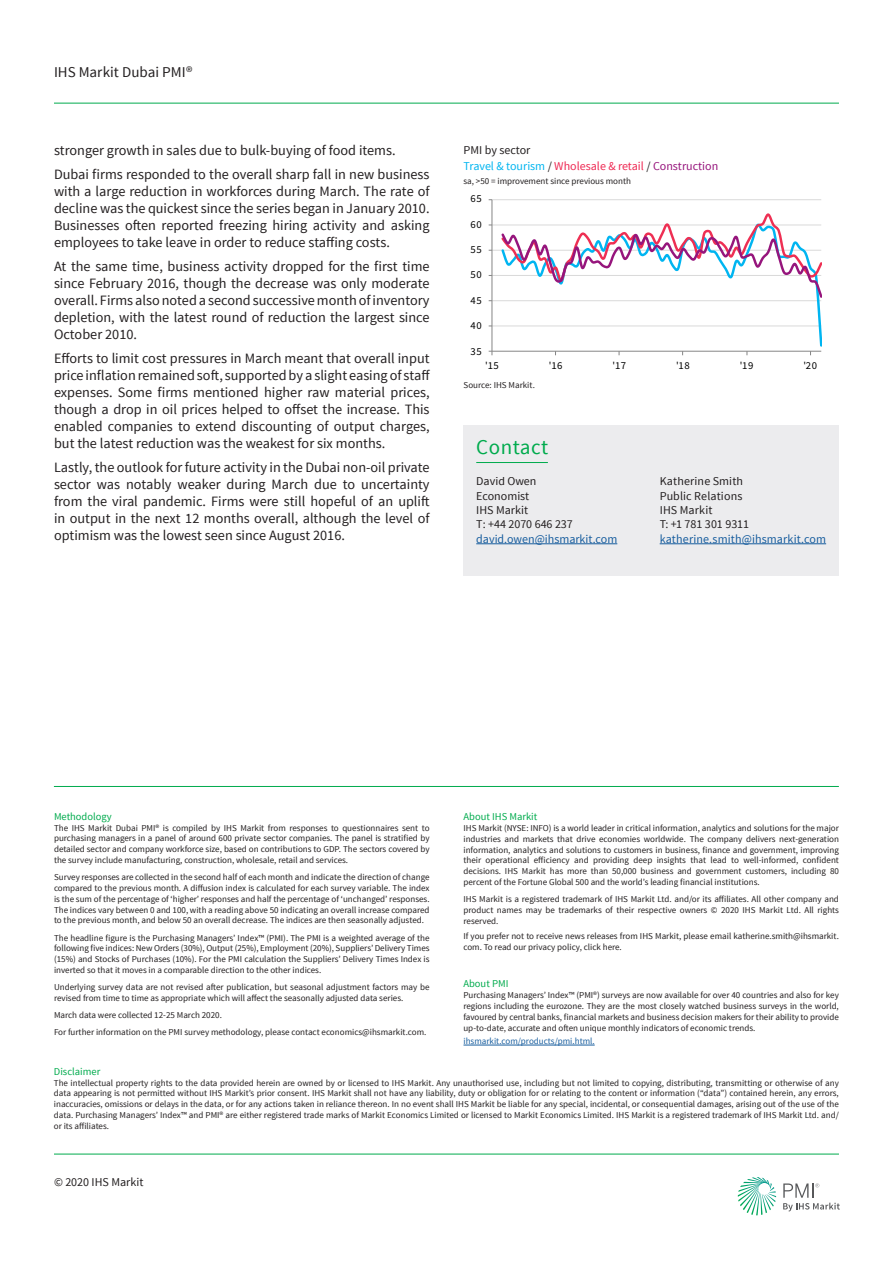
<style>
.page{position:relative;width:893px;height:1263px;background:#fff}
.page>*{position:absolute;margin:0;border:0;box-sizing:border-box;transform-origin:0 0}
.Section_header{font:21px "Source Sans Pro";letter-spacing:.025em;color:#00ab4d}
.t1{font:15px "Source Sans Pro";color:#231f20}
.Body_copy_2{font:14.25px/17.1px "Source Sans Pro";color:#231f20;text-align:justify}
.Contact_details{font:12px "Source Sans Pro";letter-spacing:.005em;color:#231f20}
.Chart_title{font:12px "Source Sans Pro";color:#231f20}
.Chart_title-2{font:12px "Source Sans Pro";color:#ee2953}
.Contact_details-2{font:12px "Source Sans Pro";letter-spacing:.01em;color:#175d9e}
.Chart_title-3{font:12px "Source Sans Pro";color:#175d9e}
.t2{font:10.65px "Source Sans Pro";letter-spacing:.04em;color:#000}
.Boiler_subheader{font:10.5px "Source Sans Pro";color:#00ab4d}
.Boiler{font:9px/10.8px "Source Sans Pro";color:#231f20;text-align:justify}
.Axis_title{font:9px "Source Sans Pro";color:#231f20}
.Boiler-2{font:9px "Source Sans Pro";color:#175d9e}
.s1{color:#00b5f0}
.s2{color:#231f20}
.s3{color:#96147c}
</style>
<div class="page">
<hr style="left:54px;top:103px;width:785px;height:1px;background:#00ab4d">
<svg style="left:738px;top:1177px;width:38px;height:38px"></svg>
<svg style="left:783px;top:1183px;width:57px;height:28px"></svg>
<hr style="left:54px;top:1154px;width:785px;height:1px;background:#00ab4d">
<hr style="left:54px;top:786px;width:785px;height:1px;background:#00ab4d">
<div style="left:463px;top:476px;width:376px;height:100px;background:#ececee"></div>
<hr style="left:476px;top:543px;width:141px;height:1px;background:#175d9e">
<hr style="left:660px;top:543px;width:166px;height:1px;background:#175d9e">
<div style="left:463px;top:425px;width:376px;height:51px;background:#ececee"></div>
<hr style="left:476px;top:462px;width:72px;height:1px;background:#00ab4d">
<hr style="left:492px;top:326px;width:329px;height:1px;background:#d9d9d9">
<hr style="left:492px;top:300px;width:329px;height:1px;background:#d9d9d9">
<hr style="left:492px;top:275px;width:329px;height:1px;background:#d9d9d9">
<hr style="left:492px;top:250px;width:329px;height:1px;background:#d9d9d9">
<hr style="left:492px;top:225px;width:329px;height:1px;background:#d9d9d9">
<hr style="left:492px;top:199px;width:329px;height:1px;background:#d9d9d9">
<hr style="left:492px;top:200px;width:1px;height:151px;background:#868686">
<hr style="left:492px;top:351px;width:329px;height:1px;background:#868686">
<svg style="left:499px;top:213px;width:323px;height:142px"></svg>
<hr style="left:463px;top:1045px;width:132px;height:1px;background:#175d9e">
<h2 class="t1" style="left:54px;top:63px;width:140px">IHS Markit Dubai PMI®</h2>
<p class="Body_copy_2" style="left:54px;top:142px;width:343px">stronger growth in sales due to bulk-buying of food items.</p>
<p class="Body_copy_2" style="left:54px;top:166px;width:377px">Dubai firms responded to the overall sharp fall in new business with a large reduction in workforces during March. The rate of decline was the quickest since the series began in January 2010.<br>Businesses often reported freezing hiring activity and asking employees to take leave in order to reduce staffing costs.</p>
<p class="Body_copy_2" style="left:54px;top:258px;width:377px">At the same time, business activity dropped for the first time since February 2016, though the decrease was only moderate overall. Firms also noted a second successive month of inventory depletion, with the latest round of reduction the largest since October 2010.</p>
<p class="Body_copy_2" style="left:54px;top:349px;width:377px">Efforts to limit cost pressures in March meant that overall input price inflation remained soft, supported by a slight easing of staff expenses. Some firms mentioned higher raw material prices, though a drop in oil prices helped to offset the increase. This enabled companies to extend discounting of output charges, but the latest reduction was the weakest for six months.</p>
<p class="Body_copy_2" style="left:54px;top:458px;width:377px">Lastly, the outlook for future activity in the Dubai non-oil private sector was notably weaker during March due to uncertainty from the viral pandemic. Firms were still hopeful of an uplift in output in the next 12 months overall, although the level of optimism was the lowest seen since August 2016.</p>
<p class="Chart_title" style="left:463px;top:142px;width:68px">PMI by sector</p>
<p class="Chart_title-2" style="left:464px;top:159px;width:256px"><span class="s1">Travel &amp; tourism</span> <span class="s2">/</span> Wholesale &amp; retail <span class="s2">/</span> <span class="s3">Construction</span></p>
<p class="Axis_title" style="left:463px;top:176px;width:169px">sa, &gt;50 = improvement since previous month</p>
<p class="t2" style="left:471px;top:192px;width:13px">65</p>
<p class="t2" style="left:471px;top:218px;width:13px">60</p>
<p class="t2" style="left:471px;top:243px;width:13px">55</p>
<p class="t2" style="left:471px;top:268px;width:13px">50</p>
<p class="t2" style="left:471px;top:294px;width:13px">45</p>
<p class="t2" style="left:471px;top:319px;width:13px">40</p>
<p class="t2" style="left:471px;top:344px;width:13px">35</p>
<p class="t2" style="left:485px;top:359px;width:15px">'15</p>
<p class="t2" style="left:549px;top:359px;width:15px">'16</p>
<p class="t2" style="left:612px;top:359px;width:15px">'17</p>
<p class="t2" style="left:676px;top:359px;width:15px">'18</p>
<p class="t2" style="left:740px;top:359px;width:15px">'19</p>
<p class="t2" style="left:803px;top:359px;width:15px">'20</p>
<p class="Axis_title" style="left:464px;top:380px;width:73px">Source: IHS Markit.</p>
<p class="Section_header" style="left:476px;top:434px;width:74px">Contact</p>
<p class="Chart_title" style="left:476px;top:474px;width:62px">David Owen</p>
<p class="Chart_title" style="left:476px;top:488px;width:55px">Economist</p>
<p class="Chart_title" style="left:476px;top:503px;width:53px">IHS Markit</p>
<p class="Chart_title" style="left:476px;top:517px;width:98px">T: +44 2070 646 237</p>
<p class="Chart_title-3" style="left:476px;top:531px;width:143px">david.owen@ihsmarkit.com</p>
<p class="Contact_details" style="left:660px;top:474px;width:85px">Katherine Smith</p>
<p class="Contact_details" style="left:660px;top:488px;width:84px">Public Relations</p>
<p class="Contact_details" style="left:660px;top:503px;width:54px">IHS Markit</p>
<p class="Contact_details" style="left:660px;top:517px;width:91px">T: +1 781 301 9311</p>
<p class="Contact_details-2" style="left:660px;top:531px;width:168px">katherine.smith@ihsmarkit.com</p>
<p class="Boiler_subheader" style="left:54px;top:809px;width:59px">Methodology</p>
<p class="Boiler" style="left:54px;top:822px;width:377px">The IHS Markit Dubai PMI® is compiled by IHS Markit from responses to questionnaires sent to purchasing managers in a panel of around 600 private sector companies. The panel is stratified by detailed sector and company workforce size, based on contributions to GDP. The sectors covered by the survey include manufacturing, construction, wholesale, retail and services.</p>
<p class="Boiler" style="left:54px;top:872px;width:377px">Survey responses are collected in the second half of each month and indicate the direction of change compared to the previous month. A diffusion index is calculated for each survey variable. The index is the sum of the percentage of ‘higher’ responses and half the percentage of ‘unchanged’ responses.<br>The indices vary between 0 and 100, with a reading above 50 indicating an overall increase compared to the previous month, and below 50 an overall decrease. The indices are then seasonally adjusted.</p>
<p class="Boiler" style="left:54px;top:932px;width:377px">The headline figure is the Purchasing Managers’ Index™ (PMI). The PMI is a weighted average of the following five indices: New Orders (30%), Output (25%), Employment (20%), Suppliers’ Delivery Times (15%) and Stocks of Purchases (10%). For the PMI calculation the Suppliers’ Delivery Times Index is inverted so that it moves in a comparable direction to the other indices.</p>
<p class="Boiler" style="left:54px;top:982px;width:377px">Underlying survey data are not revised after publication, but seasonal adjustment factors may be revised from time to time as appropriate which will affect the seasonally adjusted data series.</p>
<p class="Boiler" style="left:54px;top:1010px;width:169px">March data were collected 12-25 March 2020.</p>
<p class="Boiler" style="left:54px;top:1027px;width:374px">For further information on the PMI survey methodology, please contact economics@ihsmarkit.com.</p>
<p class="Boiler_subheader" style="left:463px;top:810px;width:75px">About IHS Markit</p>
<p class="Boiler" style="left:463px;top:823px;width:377px">IHS Markit (NYSE: INFO) is a world leader in critical information, analytics and solutions for the major industries and markets that drive economies worldwide. The company delivers next-generation information, analytics and solutions to customers in business, finance and government, improving their operational efficiency and providing deep insights that lead to well-informed, confident decisions. IHS Markit has more than 50,000 business and government customers, including 80 percent of the Fortune Global 500 and the world’s leading financial institutions.</p>
<p class="Boiler" style="left:463px;top:894px;width:377px">IHS Markit is a registered trademark of IHS Markit Ltd. and/or its affiliates. All other company and product names may be trademarks of their respective owners © 2020 IHS Markit Ltd. All rights reserved.</p>
<p class="Boiler" style="left:463px;top:931px;width:377px">If you prefer not to receive news releases from IHS Markit, please email katherine.smith@ihsmarkit. com. To read our privacy policy, click here.</p>
<p class="Boiler_subheader" style="left:463px;top:977px;width:47px">About PMI</p>
<p class="Boiler" style="left:463px;top:990px;width:377px">Purchasing Managers’ Index™ (PMI®) surveys are now available for over 40 countries and also for key regions including the eurozone. They are the most closely watched business surveys in the world, favoured by central banks, financial markets and business decision makers for their ability to provide up-to-date, accurate and often unique monthly indicators of economic trends.</p>
<p class="Boiler-2" style="left:463px;top:1036px;width:133px">ihsmarkit.com/products/pmi.html.</p>
<p class="Boiler_subheader" style="left:54px;top:1065px;width:48px">Disclaimer</p>
<p class="Boiler" style="left:54px;top:1077px;width:786px">The intellectual property rights to the data provided herein are owned by or licensed to IHS Markit. Any unauthorised use, including but not limited to copying, distributing, transmitting or otherwise of any data appearing is not permitted without IHS Markit’s prior consent. IHS Markit shall not have any liability, duty or obligation for or relating to the content or information (“data”) contained herein, any errors, inaccuracies, omissions or delays in the data, or for any actions taken in reliance thereon. In no event shall IHS Markit be liable for any special, incidental, or consequential damages, arising out of the use of the data. Purchasing Managers’ Index™ and PMI® are either registered trade marks of Markit Economics Limited or licensed to Markit Economics Limited. IHS Markit is a registered trademark of IHS Markit Ltd. and/ or its affiliates.</p>
<h3 class="Contact_details" style="left:54px;top:1175px;width:91px">© 2020 IHS Markit</h3>
</div>
